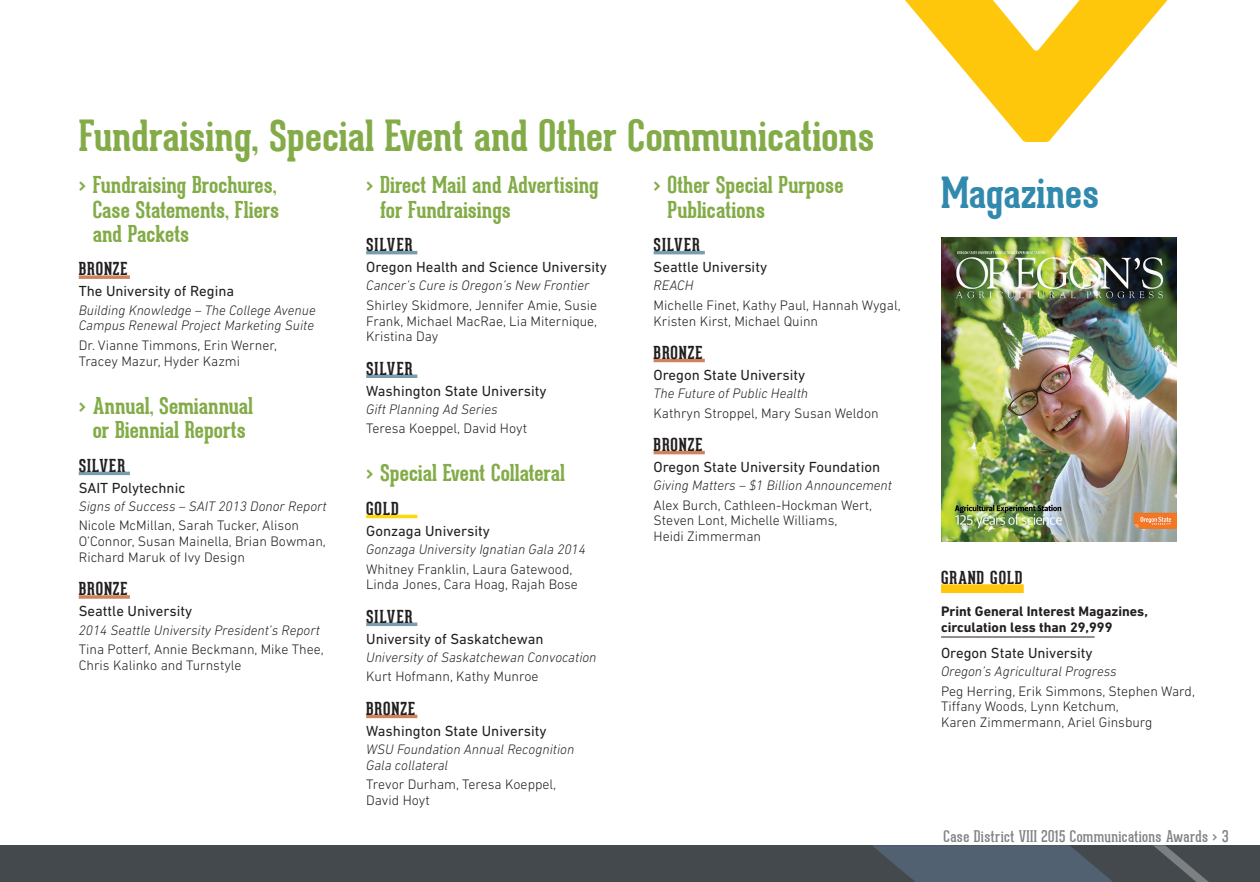
<style>
.page{position:relative;width:1260px;height:882px;background:#fff}
.page>*{position:absolute;margin:0;border:0;box-sizing:border-box;transform-origin:0 0}
.t1{font:700 42px "Geared Slab";color:#83ac48}
.t2{font:700 42px "Geared Slab";color:#318aae}
.t3{font:700 22.75px/24.5px "Geared Slab";color:#83ac48}
.t4{font:700 17.5px "Geared Slab";letter-spacing:.05em;color:#231f20}
.t5{font:15.75px "Geared Slab";letter-spacing:.02em;color:#808285}
.t6{font:14.88px "DIN Next LT Pro";color:#231f20}
.t7{font:300 14px/15.8px "DIN Next LT Pro";color:#231f20}
.t8{font:italic 300 14px/15.8px "DIN Next LT Pro";color:#231f20}
.t9{font:700 14px/15.8px "DIN Next LT Pro";color:#231f20}
</style>
<div class="page">
<div style="left:0;top:845px;width:1260px;height:37px;background:#43494d"></div>
<svg style="left:872px;top:845px;width:241px;height:37px"></svg>
<svg style="left:1153px;top:845px;width:56px;height:37px"></svg>
<svg style="left:79px;top:275px;width:51px;height:4px"></svg>
<hr style="left:79px;top:472px;width:51px;height:3px;background:#789db0">
<svg style="left:79px;top:595px;width:51px;height:4px"></svg>
<hr style="left:366px;top:251px;width:51px;height:3px;background:#789db0">
<hr style="left:366px;top:375px;width:51px;height:3px;background:#789db0">
<hr style="left:366px;top:515px;width:51px;height:3px;background:#ffd80a">
<hr style="left:366px;top:623px;width:51px;height:3px;background:#789db0">
<hr style="left:366px;top:715px;width:51px;height:3px;background:#d0825a">
<hr style="left:654px;top:251px;width:51px;height:3px;background:#789db0">
<hr style="left:654px;top:359px;width:51px;height:3px;background:#d0825a">
<hr style="left:654px;top:451px;width:51px;height:3px;background:#d0825a">
<div style="left:941px;top:584px;width:83px;height:9px;background:#fec70c"></div>
<hr style="left:941px;top:637px;width:154px;height:1px;background:#231f20">
<img style="left:941px;top:237px;width:236px;height:305px">
<svg style="left:905px;top:0;width:263px;height:142px"></svg>
<h1 class="t1" style="left:79px;top:109px;width:797px">Fundraising, Special Event and Other Communications</h1>
<h2 class="t3" style="left:93px;top:173px;width:188px;text-align:justify;text-indent:-14px">&gt; Fundraising Brochures, Case Statements, Fliers and Packets</h2>
<p class="t4" style="left:79px;top:258px;width:50px">BRONZE</p>
<p class="t6" style="left:79px;top:283px;width:157px">The University of Regina</p>
<p class="t8" style="left:79px;top:302px;width:238px">Building Knowledge – The College Avenue<br>Campus Renewal Project Marketing Suite</p>
<p class="t7" style="left:79px;top:337px;width:200px">Dr. Vianne Timmons, Erin Werner,<br>Tracey Mazur, Hyder Kazmi</p>
<h2 class="t3" style="left:79px;top:393px;width:176px;text-align:center">&gt; Annual, Semiannual or Biennial Reports</h2>
<p class="t4" style="left:79px;top:454px;width:48px">SILVER</p>
<p class="t6" style="left:79px;top:479px;width:108px">SAIT Polytechnic</p>
<p class="t8" style="left:79px;top:498px;width:249px">Signs of Success – SAIT 2013 Donor Report</p>
<p class="t7" style="left:79px;top:518px;width:249px">Nicole McMillan, Sarah Tucker, Alison<br>O’Connor, Susan Mainella, Brian Bowman,<br>Richard Maruk of Ivy Design</p>
<p class="t4" style="left:79px;top:578px;width:50px">BRONZE</p>
<p class="t6" style="left:79px;top:603px;width:115px">Seattle University</p>
<p class="t8" style="left:79px;top:622px;width:243px">2014 Seattle University President’s Report</p>
<p class="t7" style="left:79px;top:641px;width:247px">Tina Potterf, Annie Beckmann, Mike Thee,<br>Chris Kalinko and Turnstyle</p>
<h2 class="t3" style="left:380px;top:173px;width:220px;text-indent:-14px">&gt; Direct Mail and Advertising for Fundraisings</h2>
<p class="t4" style="left:366px;top:234px;width:48px">SILVER</p>
<p class="t6" style="left:366px;top:258px;width:242px">Oregon Health and Science University</p>
<p class="t8" style="left:366px;top:277px;width:225px">Cancer’s Cure is Oregon’s New Frontier</p>
<p class="t7" style="left:366px;top:297px;width:233px;text-align:justify">Shirley Skidmore, Jennifer Amie, Susie Frank, Michael MacRae, Lia Miternique, Kristina Day</p>
<p class="t4" style="left:366px;top:357px;width:48px">SILVER</p>
<p class="t6" style="left:366px;top:382px;width:182px">Washington State University</p>
<p class="t8" style="left:366px;top:401px;width:133px">Gift Planning Ad Series</p>
<p class="t7" style="left:366px;top:421px;width:162px">Teresa Koeppel, David Hoyt</p>
<h2 class="t3" style="left:366px;top:461px;width:201px">&gt; Special Event Collateral</h2>
<p class="t4" style="left:366px;top:497px;width:34px">GOLD</p>
<p class="t6" style="left:366px;top:522px;width:125px">Gonzaga University</p>
<p class="t8" style="left:366px;top:541px;width:221px">Gonzaga University Ignatian Gala 2014</p>
<p class="t7" style="left:366px;top:561px;width:213px">Whitney Franklin, Laura Gatewood,<br>Linda Jones, Cara Hoag, Rajah Bose</p>
<p class="t4" style="left:366px;top:605px;width:48px">SILVER</p>
<p class="t6" style="left:366px;top:630px;width:179px">University of Saskatchewan</p>
<p class="t8" style="left:366px;top:649px;width:232px">University of Saskatchewan Convocation</p>
<p class="t7" style="left:366px;top:669px;width:174px">Kurt Hofmann, Kathy Munroe</p>
<p class="t4" style="left:366px;top:697px;width:50px">BRONZE</p>
<p class="t6" style="left:366px;top:722px;width:182px">Washington State University</p>
<p class="t8" style="left:366px;top:741px;width:210px">WSU Foundation Annual Recognition<br>Gala collateral</p>
<p class="t7" style="left:366px;top:776px;width:192px">Trevor Durham, Teresa Koeppel,<br>David Hoyt</p>
<h2 class="t3" style="left:668px;top:173px;width:177px;text-indent:-14px">&gt; Other Special Purpose<br>Publications</h2>
<p class="t4" style="left:654px;top:234px;width:48px">SILVER</p>
<p class="t6" style="left:654px;top:258px;width:115px">Seattle University</p>
<p class="t8" style="left:654px;top:277px;width:41px">REACH</p>
<p class="t7" style="left:654px;top:297px;width:249px">Michelle Finet, Kathy Paul, Hannah Wygal,<br>Kristen Kirst, Michael Quinn</p>
<p class="t4" style="left:654px;top:341px;width:50px">BRONZE</p>
<p class="t6" style="left:654px;top:366px;width:153px">Oregon State University</p>
<p class="t8" style="left:654px;top:385px;width:156px">The Future of Public Health</p>
<p class="t7" style="left:654px;top:405px;width:227px">Kathryn Stroppel, Mary Susan Weldon</p>
<p class="t4" style="left:654px;top:434px;width:50px">BRONZE</p>
<p class="t6" style="left:654px;top:458px;width:228px">Oregon State University Foundation</p>
<p class="t8" style="left:654px;top:477px;width:240px">Giving Matters – $1 Billion Announcement</p>
<p class="t7" style="left:654px;top:497px;width:220px">Alex Burch, Cathleen-Hockman Wert,<br>Steven Lont, Michelle Williams,<br>Heidi Zimmerman</p>
<h1 class="t2" style="left:941px;top:166px;width:159px">Magazines</h1>
<p class="t4" style="left:941px;top:567px;width:83px">GRAND GOLD</p>
<p class="t9" style="left:941px;top:603px;width:208px">Print General Interest Magazines, circulation less than 29,999</p>
<p class="t6" style="left:941px;top:644px;width:153px">Oregon State University</p>
<p class="t8" style="left:941px;top:663px;width:177px">Oregon’s Agricultural Progress</p>
<p class="t7" style="left:941px;top:683px;width:255px">Peg Herring, Erik Simmons, Stephen Ward,<br>Tiffany Woods, Lynn Ketchum,<br>Karen Zimmermann, Ariel Ginsburg</p>
<p class="t5" style="left:943px;top:827px;width:287px">Case District VIII 2015 Communications Awards &gt; 3</p>
</div>
